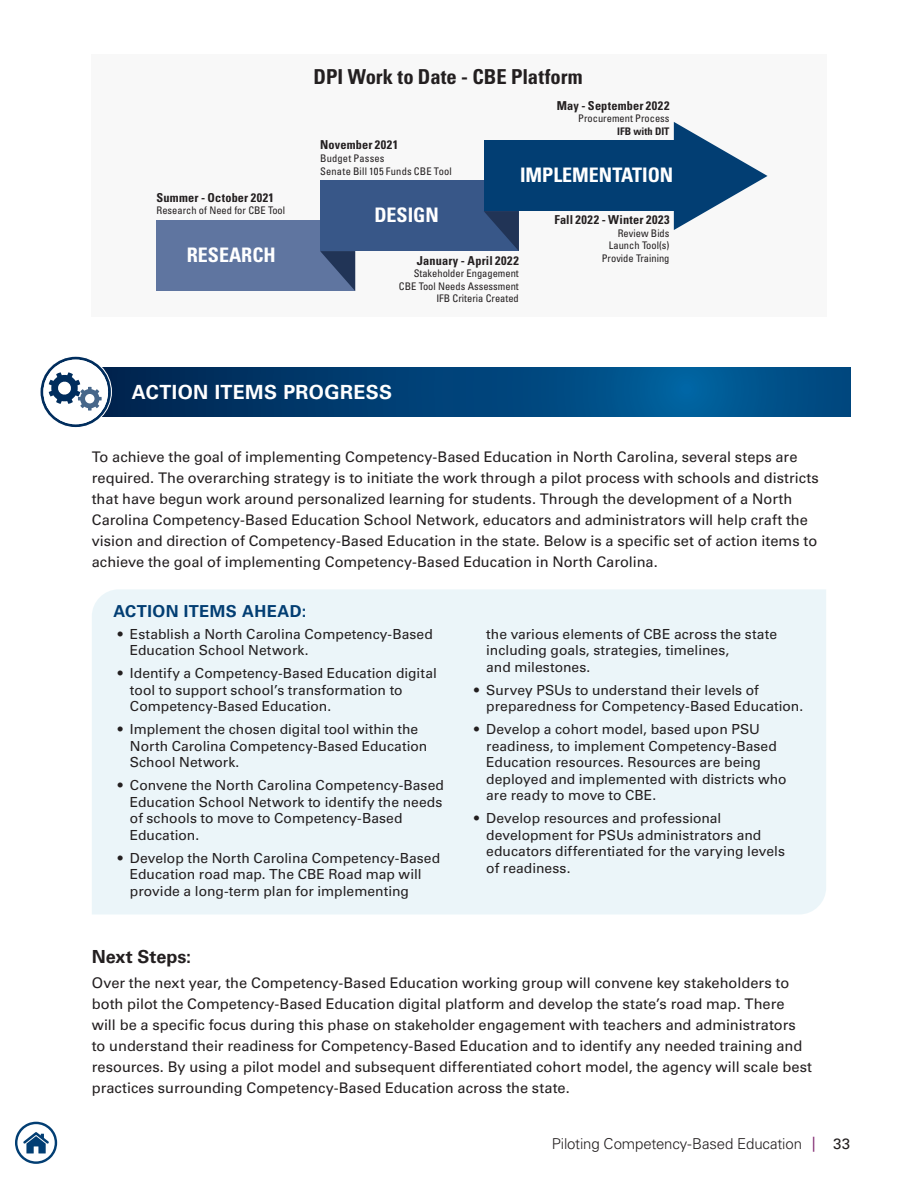
<style>
.page{position:relative;width:918px;height:1188px;background:#fff}
.page>*{position:absolute;margin:0;border:0;box-sizing:border-box;transform-origin:0 0}
.t1{font:700 condensed 20.55px "Univers LT Std";letter-spacing:.005em;color:#231f20}
.t2{font:700 condensed 19.95px "Univers LT Std";color:#fff}
.Header_2-Bars{font:700 19.5px "Univers LT Std";letter-spacing:.02em;color:#fff}
.Header_2-Bkg-NxSteps{font:700 18px "Univers LT Std";color:#231f20}
.Header_3-Ahead_Secti{font:700 16.5px "Univers LT Std";letter-spacing:.025em;color:#023e73}
.t3{font:300 15px "Univers LT Std";letter-spacing:-.01em;color:#231f20}
.t4{font:15px "Univers LT Std";color:#231f20}
.Body_-_Main{font:14.7px/21px "Univers LT Std";color:#231f20}
.Body_-_Bullets{font:13.8px/16.5px "Univers LT Std";color:#231f20}
.t5{font:700 condensed 12.3px "Univers LT Std";letter-spacing:.02em;color:#231f20}
.t6{font:condensed 10.5px/12.6px "Univers LT Std";color:#231f20;text-align:right}
.t7{font:condensed 10.5px/12.6px "Univers LT Std";letter-spacing:.02em;color:#231f20}
.s1{font-weight:700}
.s2{color:#853175}
</style>
<div class="page">
<div style="left:92px;top:589px;width:734px;height:326px;background:#ebf5f9"></div>
<div style="left:92px;top:54px;width:734px;height:263px;background:#f8f8f8"></div>
<div style="left:157px;top:221px;width:198px;height:70px;background:#5f75a0"></div>
<div style="left:320px;top:181px;width:199px;height:70px;background:#385788"></div>
<div style="left:484px;top:141px;width:198px;height:70px;background:#023e73"></div>
<svg style="left:674px;top:122px;width:94px;height:108px"></svg>
<svg style="left:320px;top:251px;width:35px;height:40px"></svg>
<svg style="left:484px;top:211px;width:35px;height:40px"></svg>
<svg style="left:112px;top:368px;width:738px;height:48px;background:#004379"></svg>
<svg style="left:40px;top:356px;width:72px;height:72px"></svg>
<svg style="left:15px;top:1122px;width:42px;height:42px"></svg>
<p class="t1" style="left:314px;top:64px;width:271px">DPI Work to Date - CBE Platform</p>
<p class="t5" style="left:157px;top:190px;width:119px">Summer - October 2021</p>
<p class="t6" style="left:157px;top:204px;width:130px">Research of Need for CBE Tool</p>
<p class="t2" style="left:187px;top:243px;width:91px">RESEARCH</p>
<p class="t5" style="left:320px;top:138px;width:80px">November 2021</p>
<p class="t7" style="left:320px;top:152px;width:133px">Budget Passes<br>Senate Bill 105 Funds CBE Tool</p>
<p class="t5" style="left:557px;top:98px;width:114px">May - September 2022</p>
<p class="t6" style="left:578px;top:112px;width:93px">Procurement Process<br><span class="s1">IFB with DIT</span></p>
<p class="t2" style="left:520px;top:163px;width:155px">IMPLEMENTATION</p>
<p class="t2" style="left:374px;top:203px;width:66px">DESIGN</p>
<p class="t5" style="left:417px;top:253px;width:103px">January - April 2022</p>
<p class="t6" style="left:399px;top:267px;width:121px">Stakeholder Engagement<br>CBE Tool Needs Assessment<br>IFB Criteria Created</p>
<p class="t5" style="left:554px;top:212px;width:117px">Fall 2022 - Winter 2023</p>
<p class="t6" style="left:602px;top:226px;width:69px">Review Bids<br>Launch Tool(s)<br>Provide Training</p>
<h2 class="Header_2-Bars" style="left:132px;top:381px;width:262px">ACTION ITEMS PROGRESS</h2>
<p class="Body_-_Main" style="left:92px;top:447px;width:729px">To achieve the goal of implementing Competency-Based Education in North Carolina, several steps are required. The overarching strategy is to initiate the work through a pilot process with schools and districts that have begun work around personalized learning for students. Through the development of a North Carolina Competency-Based Education School Network, educators and administrators will help craft the vision and direction of Competency-Based Education in the state. Below is a specific set of action items to achieve the goal of implementing Competency-Based Education in North Carolina.</p>
<h3 class="Header_3-Ahead_Secti" style="left:113px;top:602px;width:195px">ACTION ITEMS AHEAD:</h3>
<p class="Body_-_Bullets" style="left:130px;top:626px;width:305px;text-indent:-12px">• Establish a North Carolina Competency-Based<br>Education School Network.</p>
<p class="Body_-_Bullets" style="left:130px;top:665px;width:308px;text-indent:-12px">• Identify a Competency-Based Education digital tool to support school’s transformation to<br>Competency-Based Education.</p>
<p class="Body_-_Bullets" style="left:130px;top:721px;width:299px;text-indent:-12px">• Implement the chosen digital tool within the<br>North Carolina Competency-Based Education<br>School Network.</p>
<p class="Body_-_Bullets" style="left:130px;top:777px;width:316px;text-indent:-12px">• Convene the North Carolina Competency-Based Education School Network to identify the needs of schools to move to Competency-Based Education.</p>
<p class="Body_-_Bullets" style="left:130px;top:850px;width:312px;text-indent:-12px">• Develop the North Carolina Competency-Based<br>Education road map. The CBE Road map will provide a long-term plan for implementing</p>
<p class="Body_-_Bullets" style="left:486px;top:626px;width:292px">the various elements of CBE across the state including goals, strategies, timelines,<br>and milestones.</p>
<p class="Body_-_Bullets" style="left:486px;top:682px;width:319px;text-indent:-12px">• Survey PSUs to understand their levels of preparedness for Competency-Based Education.</p>
<p class="Body_-_Bullets" style="left:486px;top:721px;width:302px;text-indent:-12px">• Develop a cohort model, based upon PSU readiness, to implement Competency-Based Education resources. Resources are being deployed and implemented with districts who are ready to move to CBE.</p>
<p class="Body_-_Bullets" style="left:486px;top:810px;width:300px;text-indent:-12px">• Develop resources and professional development for PSUs administrators and educators differentiated for the varying levels of readiness.</p>
<h2 class="Header_2-Bkg-NxSteps" style="left:92px;top:946px;width:101px">Next Steps:</h2>
<p class="Body_-_Main" style="left:92px;top:972px;width:722px">Over the next year, the Competency-Based Education working group will convene key stakeholders to both pilot the Competency-Based Education digital platform and develop the state’s road map. There will be a specific focus during this phase on stakeholder engagement with teachers and administrators to understand their readiness for Competency-Based Education and to identify any needed training and resources. By using a pilot model and subsequent differentiated cohort model, the agency will scale best practices surrounding Competency-Based Education across the state.</p>
<p class="t3" style="left:552px;top:1135px;width:252px">Piloting Competency-Based Education</p>
<p class="t4" style="left:812px;top:1135px;width:40px"><span class="s2">|</span> 33</p>
</div>
